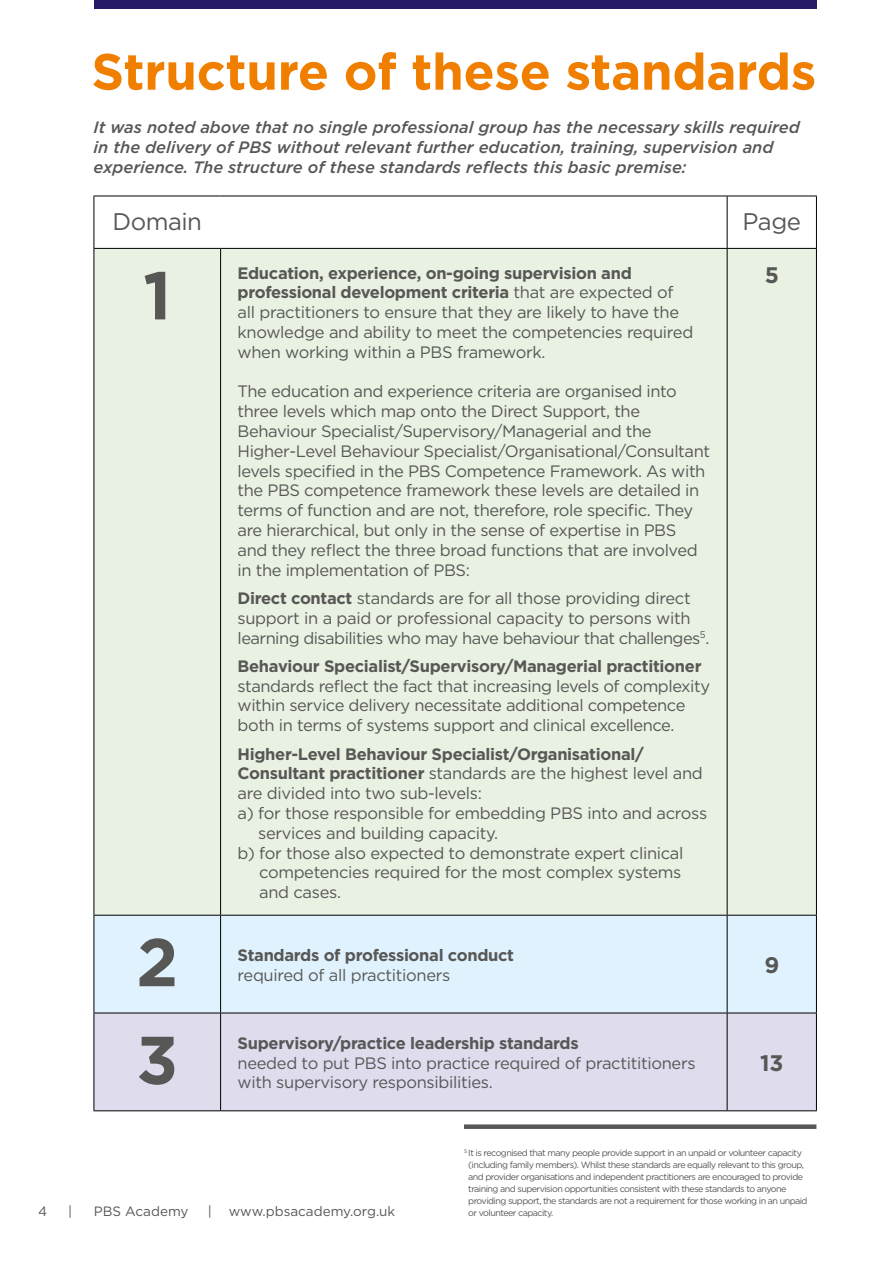
<style>
.page{position:relative;width:893px;height:1263px;background:#fff}
.page>*{position:absolute;margin:0;border:0;box-sizing:border-box;transform-origin:0 0}
.t1{font:700 67.5px "Gotham";color:#575756}
.t2{font:700 51px "Gotham";letter-spacing:-.005em;color:#f07f00}
.t3{font:24px "Gotham";letter-spacing:-.02em;color:#575756}
.t4{font:700 22.5px "Gotham";color:#575756}
.t5{font:16.5px/19.8px "Gotham";letter-spacing:-.025em;color:#575756}
.t6{font:italic 500 16.5px/19.8px "Gotham";color:#575756}
.t7{font:700 16.5px "Gotham";letter-spacing:-.02em;color:#575756}
.t8{font:13.5px "Gotham";color:#575756}
.t9{font:9px/12px "Gotham";letter-spacing:-.06em;color:#575756}
.s1{font-weight:700}
</style>
<div class="page">
<div style="left:94px;top:0;width:722px;height:9px;background:#271b67"></div>
<div style="left:95px;top:249px;width:721px;height:666px;background:#e9f1e2"></div>
<div style="left:95px;top:916px;width:721px;height:97px;background:#dff2fd"></div>
<div style="left:95px;top:1014px;width:721px;height:96px;background:#dedced"></div>
<hr style="left:94px;top:196px;width:127px;height:1px;background:#000">
<hr style="left:94px;top:196px;width:1px;height:52px;background:#000">
<hr style="left:727px;top:196px;width:90px;height:1px;background:#000">
<hr style="left:816px;top:196px;width:1px;height:52px;background:#000">
<hr style="left:94px;top:248px;width:127px;height:1px;background:#000">
<hr style="left:727px;top:248px;width:90px;height:1px;background:#000">
<hr style="left:94px;top:249px;width:1px;height:666px;background:#000">
<hr style="left:220px;top:249px;width:1px;height:666px;background:#000">
<hr style="left:727px;top:249px;width:1px;height:666px;background:#000">
<hr style="left:816px;top:249px;width:1px;height:666px;background:#000">
<hr style="left:94px;top:915px;width:127px;height:1px;background:#000">
<hr style="left:94px;top:915px;width:1px;height:98px;background:#000">
<hr style="left:221px;top:915px;width:506px;height:1px;background:#000">
<hr style="left:220px;top:915px;width:1px;height:98px;background:#000">
<hr style="left:727px;top:915px;width:90px;height:1px;background:#000">
<hr style="left:727px;top:915px;width:1px;height:98px;background:#000">
<hr style="left:816px;top:915px;width:1px;height:98px;background:#000">
<hr style="left:94px;top:1013px;width:127px;height:1px;background:#000">
<hr style="left:94px;top:1013px;width:1px;height:97px;background:#000">
<hr style="left:221px;top:1013px;width:506px;height:1px;background:#000">
<hr style="left:220px;top:1013px;width:1px;height:97px;background:#000">
<hr style="left:727px;top:1013px;width:90px;height:1px;background:#000">
<hr style="left:727px;top:1013px;width:1px;height:97px;background:#000">
<hr style="left:816px;top:1013px;width:1px;height:97px;background:#000">
<hr style="left:94px;top:1110px;width:127px;height:1px;background:#000">
<hr style="left:221px;top:1110px;width:506px;height:1px;background:#000">
<hr style="left:727px;top:1110px;width:90px;height:1px;background:#000">
<hr style="left:221px;top:196px;width:506px;height:1px;background:#000">
<hr style="left:727px;top:196px;width:1px;height:52px;background:#000">
<hr style="left:221px;top:248px;width:506px;height:1px;background:#000">
<div style="left:464px;top:1124px;width:352px;height:5px;background:#575756"></div>
<h2 class="t2" style="left:91px;top:38px;width:726px">Structure of these standards</h2>
<p class="t6" style="left:94px;top:117px;width:708px">It was noted above that no single professional group has the necessary skills required in the delivery of PBS without relevant further education, training, supervision and experience. The structure of these standards reflects this basic premise:</p>
<h3 class="t3" style="left:112px;top:206px;width:91px">Domain</h3>
<h3 class="t3" style="left:743px;top:206px;width:60px">Page</h3>
<h1 class="t1" style="left:143px;top:251px;width:30px">1</h1>
<p class="t5" style="left:238px;top:262px;width:457px"><span class="s1">Education, experience, on-going supervision and professional development criteria</span> that are expected of all practitioners to ensure that they are likely to have the knowledge and ability to meet the competencies required when working within a PBS framework.</p>
<p class="t5" style="left:238px;top:381px;width:474px">The education and experience criteria are organised into three levels which map onto the Direct Support, the Behaviour Specialist/Supervisory/Managerial and the Higher-Level Behaviour Specialist/Organisational/Consultant levels specified in the PBS Competence Framework. As with the PBS competence framework these levels are detailed in terms of function and are not, therefore, role specific. They are hierarchical, but only in the sense of expertise in PBS and they reflect the three broad functions that are involved in the implementation of PBS:</p>
<p class="t5" style="left:238px;top:588px;width:473px"><span class="s1">Direct contact</span> standards are for all those providing direct support in a paid or professional capacity to persons with learning disabilities who may have behaviour that challenges<sup>5</sup>.</p>
<p class="t7" style="left:238px;top:655px;width:465px">Behaviour Specialist/Supervisory/Managerial practitioner</p>
<p class="t5" style="left:238px;top:675px;width:474px">standards reflect the fact that increasing levels of complexity within service delivery necessitate additional competence both in terms of systems support and clinical excellence.</p>
<p class="t7" style="left:238px;top:743px;width:408px">Higher-Level Behaviour Specialist/Organisational/</p>
<p class="t5" style="left:238px;top:763px;width:467px"><span class="s1">Consultant practitioner</span> standards are the highest level and</p>
<p class="t5" style="left:238px;top:783px;width:246px">are divided into two sub-levels:</p>
<p class="t5" style="left:238px;top:803px;width:471px">a) for those responsible for embedding PBS into and across</p>
<p class="t5" style="left:258px;top:823px;width:241px">services and building capacity.</p>
<p class="t5" style="left:238px;top:842px;width:447px">b) for those also expected to demonstrate expert clinical</p>
<p class="t5" style="left:259px;top:862px;width:424px">competencies required for the most complex systems</p>
<p class="t5" style="left:259px;top:882px;width:83px">and cases.</p>
<h3 class="t4" style="left:765px;top:260px;width:16px">5</h3>
<h1 class="t1" style="left:136px;top:917px;width:44px">2</h1>
<p class="t7" style="left:238px;top:944px;width:278px">Standards of professional conduct</p>
<p class="t5" style="left:238px;top:964px;width:214px">required of all practitioners</p>
<h3 class="t4" style="left:764px;top:950px;width:16px">9</h3>
<h1 class="t1" style="left:136px;top:1015px;width:43px">3</h1>
<p class="t7" style="left:238px;top:1032px;width:343px">Supervisory/practice leadership standards</p>
<p class="t5" style="left:238px;top:1052px;width:459px">needed to put PBS into practice required of practititioners with supervisory responsibilities.</p>
<h3 class="t4" style="left:760px;top:1048px;width:25px">13</h3>
<p class="t8" style="left:38px;top:1203px;width:11px">4</p>
<p class="t8" style="left:68px;top:1203px;width:6px">|</p>
<p class="t8" style="left:94px;top:1203px;width:96px">PBS Academy</p>
<p class="t8" style="left:208px;top:1203px;width:6px">|</p>
<p class="t8" style="left:229px;top:1203px;width:168px">www.pbsacademy.org.uk</p>
<p class="t9" style="left:468px;top:1147px;width:341px;text-indent:-4px"><sup>5</sup> It is recognised that many people provide support in an unpaid or volunteer capacity (including family members). Whilst these standards are equally relevant to this group, and provider organisations and independent practitioners are encouraged to provide training and supervision opportunities consistent with these standards to anyone providing support, the standards are not a requirement for those working in an unpaid or volunteer capacity.</p>
</div>
